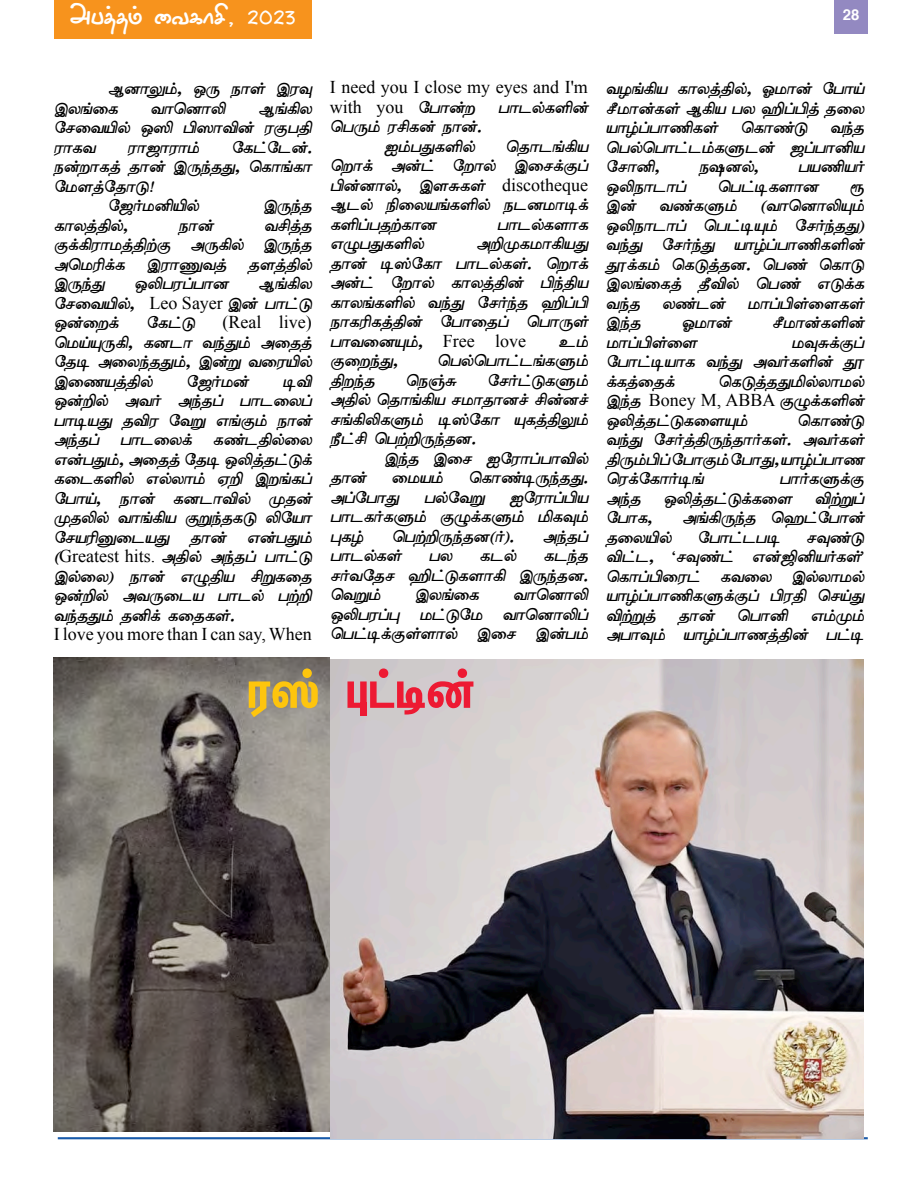
<style>
.page{position:relative;width:918px;height:1188px;background:#fff}
.page>*{position:absolute;margin:0;border:0;box-sizing:border-box;transform-origin:0 0}
.t1{font:54px "Michaela";color:#ed1a33}
.t2{font:30px "Christina Script";color:#fff}
.t3{font:18px/19.5px "George 4";color:#000}
.t4{font:18px/19.5px "Times New Roman";color:#000}
.t5{font:700 15px "Helvetica";color:#fff}
.s1{font-family:"Times New Roman"}
.s2{font-family:"George 4"}
.s3{color:#fec50d}
</style>
<div class="page">
<div style="left:834px;top:0;width:34px;height:33px;background:#9389c1"></div>
<hr style="left:58px;top:1137px;width:810px;height:2px;background:#185aaa">
<div style="left:54px;top:0;width:258px;height:39px;background:#f7931d"></div>
<img style="left:331px;top:659px;width:533px;height:479px">
<img style="left:54px;top:658px;width:276px;height:473px">
<p class="t2" style="left:70px;top:0;width:227px">mgj;jk; itfhrp. 2023</p>
<p class="t5" style="left:843px;top:3px;width:18px">28</p>
<p class="t3" style="left:54px;top:80px;width:262px;text-indent:54px">MdhYk;. xU ehs; ,ut[ ,y';if</p>
<p class="t3" style="left:54px;top:100px;width:260px;text-align:justify;text-indent:204px">M';fpy nritapy; x!p gp!htpd; uFgjp uhft</p>
<p class="t3" style="left:151px;top:100px;width:76px">thbdhyp</p>
<p class="t3" style="left:54px;top:139px;width:260px;text-align:justify;text-indent:178px">nfl;nld;/ ed;whfj; jhd; ,Ue;jJ. bfh';fh nksj;njhL&gt;</p>
<p class="t3" style="left:108px;top:197px;width:97px">n$qkdpapy;</p>
<p class="t3" style="left:263px;top:197px;width:51px">,Ue;j</p>
<p class="t3" style="left:54px;top:217px;width:76px">fhyj;jpy;.</p>
<p class="t3" style="left:179px;top:217px;width:40px">ehd;</p>
<p class="t3" style="left:128px;top:139px;width:77px">uh$huhk;</p>
<p class="t3" style="left:54px;top:217px;width:264px;text-indent:210px">trpj;j<br>Ff;fpuhkj;jpw;F mUfpy; ,Ue;j mbkupf;f ,uhQtj; jsj;jpy; ,Ue;J</p>
<p class="t3" style="left:54px;top:275px;width:260px;text-align:justify;text-indent:204px">M';fpy nritapy;. <span class="s1">Leo Sayer</span> ,d; ghl;L xd;iwf;</p>
<p class="t3" style="left:134px;top:275px;width:96px">xypgug;ghd</p>
<p class="t3" style="left:54px;top:314px;width:264px;text-indent:169px"><span class="s1">(Real live) </span>bka;a[Ufp. fdlh te;Jk; mijj; njo miye;jJk;. ,d;W tiuapy; ,izaj;jpy;</p>
<p class="t3" style="left:146px;top:314px;width:51px">nfl;L</p>
<p class="t3" style="left:54px;top:373px;width:264px;text-indent:229px">otp xd;wpy; mtq me;jg; ghliyg; ghoaJ jtpu ntW v';Fk; ehd; me;jg; ghliyf; fz;ljpy;iy vd;gJk;. mijj;njo xypj;jl;Lf; filfspy; vy;yhk; Vwp ,w';fg; ngha;. ehd; fdlhtpy; Kjd;<br>Kjypy; th';fpa FWe;jfL ypnah nraupDilaJ jhd; vd;gJk; (<span class="s1">Greatest hits.</span> mjpy; me;jg; ghl;L ,y;iy) ehd; vGjpa rpWfij xd;wpy; mtUila ghly; gw;wp te;jJk; jdpf; fijfs;/</p>
<p class="t4" style="left:54px;top:624px;width:259px">I love you more than I can say, When</p>
<p class="t3" style="left:186px;top:373px;width:68px">n$qkd;</p>
<p class="t4" style="left:330px;top:77px;width:264px">I need you I close my eyes and I'm with you <span class="s2">nghd;w ghly;fspd; bgUk; urpfd; ehd;/</span></p>
<p class="t3" style="left:384px;top:138px;width:96px">Ik;gJfspy;</p>
<p class="t3" style="left:330px;top:138px;width:264px;text-indent:176px">bjhl';fpa bwhf; md;l; nwhy; ,irf;Fg; gpd;dhy;. ,sRfs; <span class="s1">discotheque<br></span>Mly; epiya';fspy; eldkhof; fspg;gjw;fhd</p>
<p class="t3" style="left:497px;top:216px;width:92px">ghly;fshf</p>
<p class="t3" style="left:330px;top:236px;width:264px;text-indent:146px">mwpKfkhfpaJ jhd; o!;nfh ghly;fs;/ bwhf; md;l; nwhy; fhyj;jpd; gpe;jpa fhy';fspy; te;J nrqe;j &amp;pg;gp ehfupfj;jpd; nghijg; bghUs; ghtida[k;. <span class="s1">Free love</span></p>
<p class="t3" style="left:330px;top:236px;width:99px">vGgJfspy;</p>
<p class="t3" style="left:559px;top:333px;width:35px">ck;</p>
<p class="t3" style="left:330px;top:353px;width:69px">Fiwe;J.</p>
<p class="t3" style="left:437px;top:353px;width:156px">bgy;bghl;l';fSk;</p>
<p class="t3" style="left:330px;top:372px;width:47px">jpwe;j</p>
<p class="t3" style="left:406px;top:372px;width:53px">be";R</p>
<p class="t3" style="left:330px;top:372px;width:264px;text-align:justify;text-indent:157px">nrql;LfSk; mjpy; bjh';fpa rkhjhdr; rpd;dr; r';fpypfSk; o!;nfh a[fj;jpYk; ePl;rp bgw;wpUe;jd/</p>
<p class="t3" style="left:330px;top:450px;width:264px;text-indent:54px">,e;j ,ir Inuhg;ghtpy; jhd; ikak; bfhz;oUe;jJ/ mg;nghJ</p>
<p class="t3" style="left:330px;top:489px;width:264px;text-indent:180px">Inuhg;gpa ghlfqfSk; FGf;fSk; kpft[k; g[fH;</p>
<p class="t3" style="left:424px;top:489px;width:62px">gy;ntW</p>
<p class="t3" style="left:392px;top:528px;width:124px">bgw;wpUe;jd(q)/</p>
<p class="t3" style="left:543px;top:528px;width:51px">me;jg;</p>
<p class="t3" style="left:330px;top:548px;width:77px">ghly;fs;</p>
<p class="t3" style="left:429px;top:548px;width:25px">gy</p>
<p class="t3" style="left:480px;top:548px;width:42px">fly;</p>
<p class="t3" style="left:330px;top:548px;width:260px;text-align:justify;text-indent:213px">fle;j rqtnjr &amp;pl;Lfshfp ,Ue;jd/ btWk;</p>
<p class="t3" style="left:330px;top:587px;width:264px;text-indent:183px">thbdhyp xypgug;g[ kl;Lnk thbdhypg; bgl;of;Fs;shy; ,ir ,d;gk;</p>
<p class="t3" style="left:415px;top:587px;width:66px">,y';if</p>
<p class="t1" style="left:247px;top:659px;width:245px"><span class="s3">u!;</span> g[l;od;</p>
<p class="t3" style="left:606px;top:80px;width:263px">tH';fpa fhyj;jpy;. Xkhd; ngha; rPkhd;fs; Mfpa gy &amp;pg;gpj; jiy ahH;g;ghzpfs; bfhz;L te;j bgy;bghl;lk;fSld; $g;ghdpa nrhdp.</p>
<p class="t3" style="left:699px;top:158px;width:61px">e=dy;.</p>
<p class="t3" style="left:798px;top:158px;width:67px">gazpaq</p>
<p class="t3" style="left:606px;top:178px;width:85px">xypehlhg;</p>
<p class="t3" style="left:717px;top:178px;width:103px">bgl;ofshd</p>
<p class="t3" style="left:606px;top:178px;width:264px;text-indent:244px">:U ,d; tz;fSk; (thbdhypa[k; xypehlhg; bgl;oa[k; nrqe;jJ) te;J nrqe;J ahH;g;ghzpfspd;<br>J}f;fk; bfLj;jd/ bgz; bfhL ,y';ifj; jPtpy; bgz; vLf;f te;j yz;ld; khg;gps;isfs; ,e;j</p>
<p class="t3" style="left:681px;top:314px;width:55px">Xkhd;</p>
<p class="t3" style="left:772px;top:314px;width:97px">rPkhd;fspd;</p>
<p class="t3" style="left:606px;top:334px;width:93px">khg;gps;is</p>
<p class="t3" style="left:606px;top:334px;width:264px;text-indent:186px">kt[Rf;Fg; nghl;oahf te;J mtqfspd; J} f;fj;ijf;</p>
<p class="t3" style="left:606px;top:373px;width:264px;text-align:justify;text-indent:112px">bfLj;jJkpy;yhky; ,e;j <span class="s1">Boney M, ABBA</span> FGf;fspd; xypj;jl;Lfisa[k;</p>
<p class="t3" style="left:606px;top:412px;width:264px;text-indent:191px">bfhz;L te;J nrqj;jpUe;jhqfs;/ mtqfs; jpUk;gpg;nghFk;nghJ. ahH;g;ghz buf;nfhqo';</p>
<p class="t3" style="left:606px;top:470px;width:259px;text-indent:174px">ghqfSf;F me;j xypj;jl;Lf;fis</p>
<p class="t3" style="left:815px;top:490px;width:55px">tpw;Wg;</p>
<p class="t3" style="left:606px;top:509px;width:264px;text-indent:76px">m';fpUe;j b&amp;l;nghd; jiyapy; nghl;lgo</p>
<p class="t3" style="left:606px;top:509px;width:48px">nghf.</p>
<p class="t3" style="left:606px;top:529px;width:264px;text-indent:200px">rt[z;L tpl;l. #rt[z;l; vd;$pdpaqfs;* bfhg;gpiul; ftiy ,y;yhky; ahH;g;ghzpfSf;Fg; gpujp bra;J tpw;Wj; jhd; bghdp</p>
<p class="t3" style="left:606px;top:607px;width:264px;text-align:right">vk;Kk;<br>mght[k; ahH;g;ghzj;jpd; gl;o</p>
</div>
